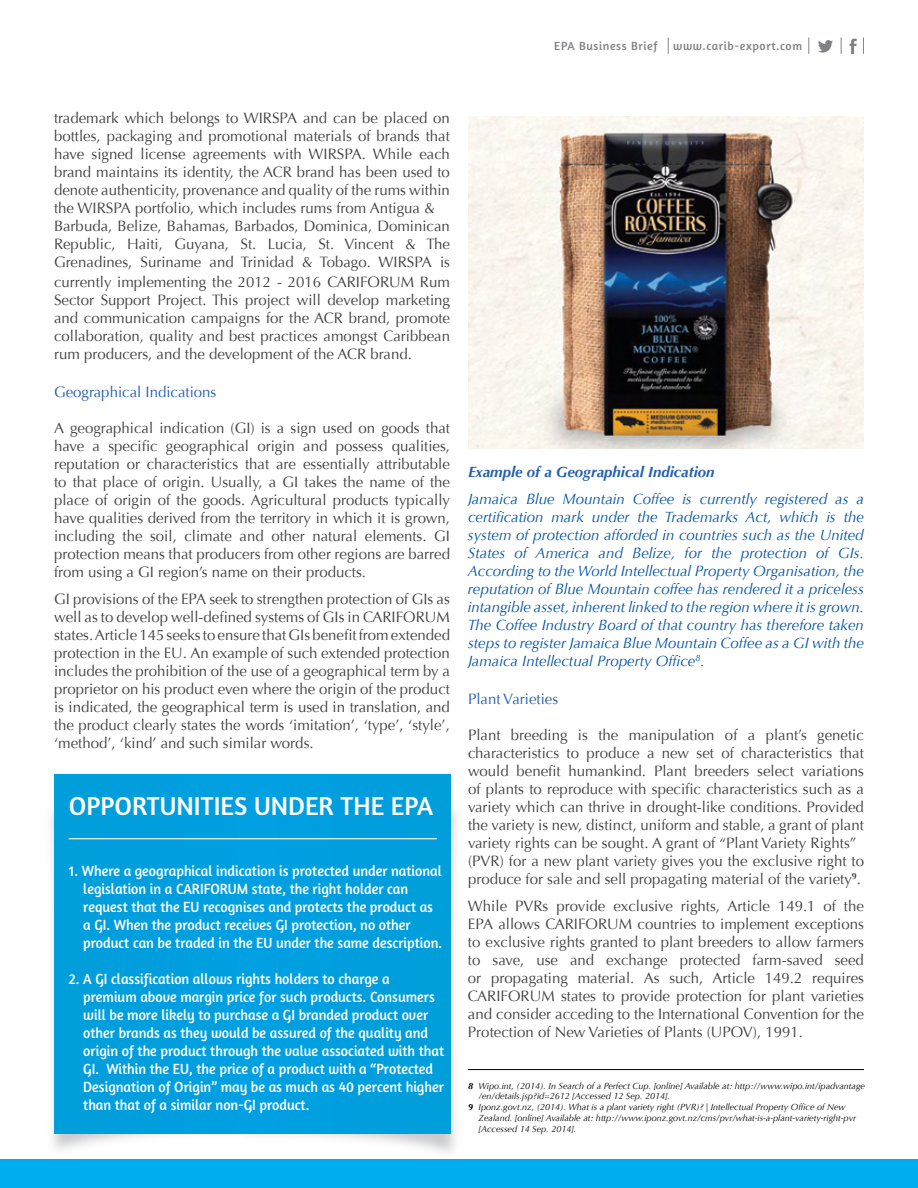
<style>
.page{position:relative;width:918px;height:1188px;background:#fff}
.page>*{position:absolute;margin:0;border:0;box-sizing:border-box;transform-origin:0 0}
.t1{font:26.25px "Amaranth";color:#fff}
.t2{font:15px/18px "Optima";color:#414042;text-align:justify}
.t3{font:15px/18px "Amaranth";color:#fff;scale:.94 1}
.t4{font:italic 15px/18px "Optima";color:#0054a6;text-align:justify}
.t5{font:15px "Optima";color:#255fac}
.t6{font:italic 700 15px "Optima";color:#255fac}
.t7{font:12px "Amaranth";letter-spacing:.05em;color:#808285}
.t8{font:italic 9px "Optima";color:#000}
.s1{font-weight:700}
</style>
<div class="page">
<img style="left:468px;top:117px;width:396px;height:331px">
<svg style="left:818px;top:40px;width:15px;height:13px"></svg>
<svg style="left:850px;top:39px;width:7px;height:15px"></svg>
<svg style="left:841px;top:38px;width:1px;height:16px"></svg>
<svg style="left:863px;top:38px;width:1px;height:16px"></svg>
<svg style="left:808px;top:38px;width:1px;height:16px"></svg>
<svg style="left:668px;top:38px;width:1px;height:16px"></svg>
<img style="left:0;top:774px;width:194px;height:386px">
<img style="left:194px;top:774px;width:313px;height:386px">
<div style="left:54px;top:775px;width:396px;height:358px;background:#009edd"></div>
<hr style="left:69px;top:838px;width:367px;height:1px;background:#fff">
<hr style="left:468px;top:1069px;width:396px;height:1px;background:#000">
<div style="left:0;top:1160px;width:918px;height:28px;background:#00aeef"></div>
<p class="t7" style="left:554px;top:39px;width:105px">EPA Business Brief</p>
<p class="t7" style="left:673px;top:39px;width:130px">www.carib-export.com</p>
<p class="t2" style="left:54px;top:109px;width:398px;text-align:left">trademark which belongs to WIRSPA and can be placed on bottles, packaging and promotional materials of brands that have signed license agreements with WIRSPA. While each brand maintains its identity, the ACR brand has been used to denote authenticity, provenance and quality of the rums within the WIRSPA portfolio, which includes rums from Antigua &amp; Barbuda, Belize, Bahamas, Barbados, Dominica, Dominican Republic, Haiti, Guyana, St. Lucia, St. Vincent &amp; The Grenadines, Suriname and Trinidad &amp; Tobago. WIRSPA is</p>
<p class="t2" style="left:54px;top:273px;width:398px">currently implementing the 2012 - 2016 CARIFORUM Rum Sector Support Project. This project will develop marketing and communication campaigns for the ACR brand, promote collaboration, quality and best practices amongst Caribbean rum producers, and the development of the ACR brand.</p>
<p class="t5" style="left:54px;top:383px;width:164px">Geographical Indications</p>
<p class="t2" style="left:54px;top:419px;width:398px">A geographical indication (GI) is a sign used on goods that have a specific geographical origin and possess qualities, reputation or characteristics that are essentially attributable to that place of origin. Usually, a GI takes the name of the place of origin of the goods. Agricultural products typically have qualities derived from the territory in which it is grown, including the soil, climate and other natural elements. GI protection means that producers from other regions are barred from using a GI region’s name on their products.</p>
<p class="t2" style="left:54px;top:590px;width:398px">GI provisions of the EPA seek to strengthen protection of GIs as well as to develop well-defined systems of GIs in CARIFORUM states. Article 145 seeks to ensure that GIs benefit from extended protection in the EU. An example of such extended protection includes the prohibition of the use of a geographical term by a proprietor on his product even where the origin of the product is indicated, the geographical term is used in translation, and the product clearly states the words ‘imitation’, ‘type’, ‘style’, ‘method’, ‘kind’ and such similar words.</p>
<h1 class="t1" style="left:69px;top:791px;width:366px">OPPORTUNITIES UNDER THE EPA</h1>
<p class="t3" style="left:83px;top:862px;width:383px;text-indent:-14px">1. Where a geographical indication is protected under national legislation in a CARIFORUM state, the right holder can request that the EU recognises and protects the product as a GI. When the product receives GI protection, no other product can be traded in the EU under the same description.</p>
<p class="t3" style="left:83px;top:970px;width:385px;text-indent:-14px">2. A GI classification allows rights holders to charge a premium above margin price for such products. Consumers will be more likely to purchase a GI branded product over other brands as they would be assured of the quality and origin of the product through the value associated with that GI. Within the EU, the price of a product with a “Protected Designation of Origin” may be as much as 40 percent higher than that of a similar non-GI product.</p>
<p class="t6" style="left:468px;top:463px;width:248px">Example of a Geographical Indication</p>
<p class="t4" style="left:468px;top:490px;width:398px">Jamaica Blue Mountain Coffee is currently registered as a certification mark under the Trademarks Act, which is the system of protection afforded in countries such as the United States of America and Belize, for the protection of GIs.<br>According to the World Intellectual Property Organisation, the reputation of Blue Mountain coffee has rendered it a priceless intangible asset, inherent linked to the region where it is grown.<br>The Coffee Industry Board of that country has therefore taken steps to register Jamaica Blue Mountain Coffee as a GI with the Jamaica Intellectual Property Office<sup>8</sup>.</p>
<p class="t5" style="left:468px;top:690px;width:92px">Plant Varieties</p>
<p class="t2" style="left:468px;top:726px;width:398px;text-align:left">Plant breeding is the manipulation of a plant’s genetic characteristics to produce a new set of characteristics that would benefit humankind. Plant breeders select variations of plants to reproduce with specific characteristics such as a variety which can thrive in drought-like conditions. Provided the variety is new, distinct, uniform and stable, a grant of plant variety rights can be sought. A grant of “Plant Variety Rights” (PVR) for a new plant variety gives you the exclusive right to produce for sale and sell propagating material of the variety<sup>9</sup>.</p>
<p class="t2" style="left:468px;top:897px;width:398px">While PVRs provide exclusive rights, Article 149.1 of the EPA allows CARIFORUM countries to implement exceptions to exclusive rights granted to plant breeders to allow farmers to save, use and exchange protected farm-saved seed or propagating material. As such, Article 149.2 requires CARIFORUM states to provide protection for plant varieties and consider acceding to the International Convention for the Protection of New Varieties of Plants (UPOV), 1991.</p>
<p class="t8" style="left:468px;top:1080px;width:399px"><span class="s1">8</span> Wipo.int, (2014). In Search of a Perfect Cup. [online] Available at: http://www.wipo.int/ipadvantage</p>
<p class="t8" style="left:479px;top:1091px;width:193px">/en/details.jsp?id=2612 [Accessed 12 Sep. 2014].</p>
<p class="t8" style="left:468px;top:1102px;width:379px"><span class="s1">9</span> Iponz.govt.nz, (2014). What is a plant variety right (PVR)? | Intellectual Property Office of New</p>
<p class="t8" style="left:479px;top:1113px;width:379px">Zealand. [online] Available at: http://www.iponz.govt.nz/cms/pvr/what-is-a-plant-variety-right-pvr</p>
<p class="t8" style="left:479px;top:1124px;width:99px">[Accessed 14 Sep. 2014].</p>
</div>
